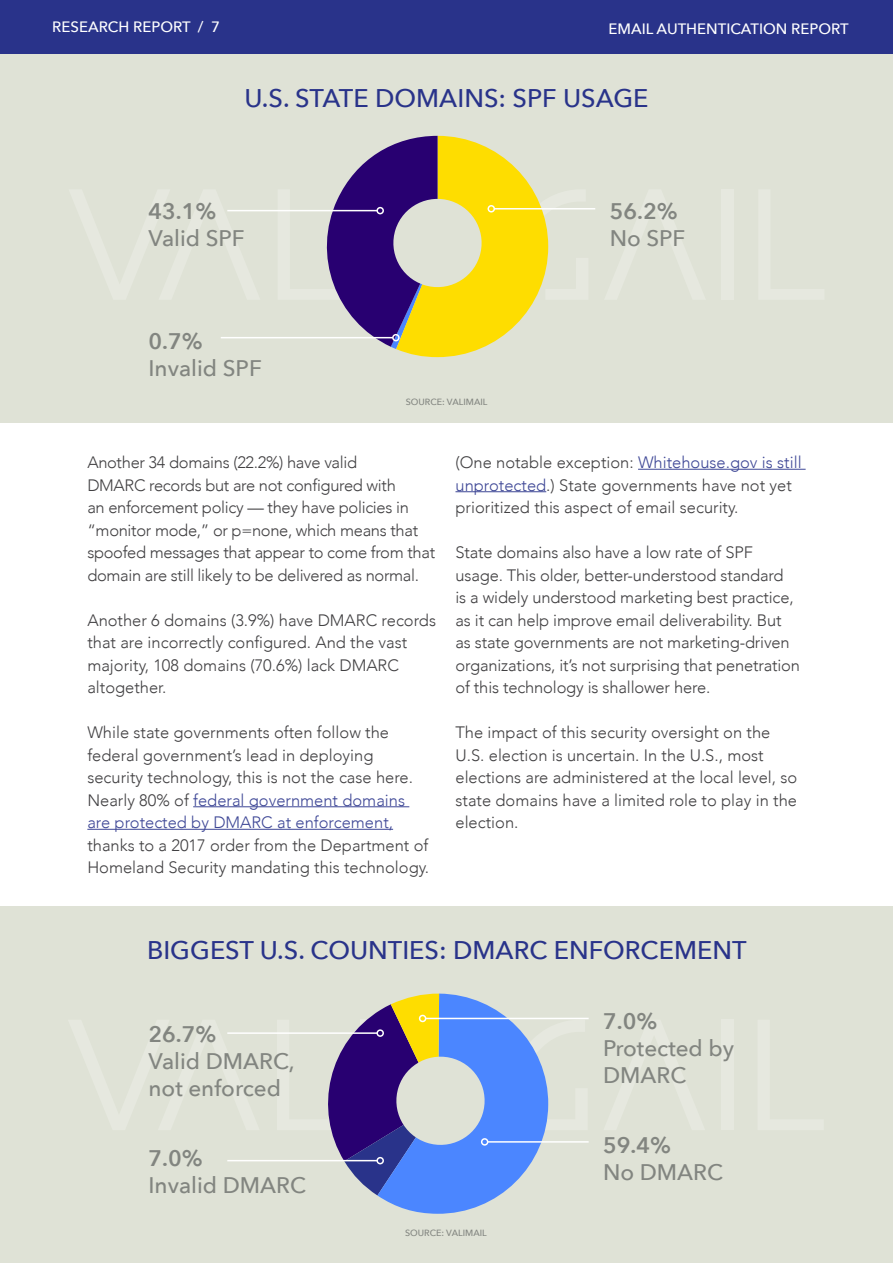
<style>
.page{position:relative;width:893px;height:1263px;background:#fff}
.page>*{position:absolute;margin:0;border:0;box-sizing:border-box;transform-origin:0 0}
.t1{font:500 25.5px "Avenir Next";color:#29338a}
.t2{font:500 22.5px/27px "Avenir Next";color:#828580}
.t3{font:600 22.5px "Avenir Next";color:#828580}
.t4{font:300 16.5px/22.5px "Avenir";color:#414042}
.t5{font:300 16.5px/22.5px "Avenir";letter-spacing:-.02em;color:#414042}
.t6{font:500 15px "Avenir Next";color:#fff}
.t7{font:500 9px "Avenir Next";color:#828580}
.s1{color:#3e4796}
</style>
<div class="page">
<div style="left:0;top:906px;width:893px;height:357px;background:#dfe2d6"></div>
<div style="left:721px;top:1020px;width:12px;height:110px;background:#e6e8df"></div>
<div style="left:0;top:54px;width:893px;height:369px;background:#dfe2d6"></div>
<div style="left:722px;top:189px;width:12px;height:111px;background:#e6e8df"></div>
<hr style="left:193px;top:806px;width:216px;height:1px;background:#3e4796">
<hr style="left:87px;top:829px;width:306px;height:1px;background:#3e4796">
<hr style="left:638px;top:469px;width:168px;height:1px;background:#3e4796">
<hr style="left:455px;top:491px;width:91px;height:1px;background:#3e4796">
<hr style="left:227px;top:210px;width:150px;height:1px;background:#fff">
<hr style="left:221px;top:337px;width:172px;height:1px;background:#fff">
<hr style="left:494px;top:208px;width:101px;height:2px;background:#fff">
<hr style="left:426px;top:1018px;width:163px;height:1px;background:#fff">
<hr style="left:227px;top:1032px;width:150px;height:2px;background:#fff">
<hr style="left:227px;top:1160px;width:150px;height:1px;background:#fff">
<hr style="left:488px;top:1141px;width:101px;height:1px;background:#fff">
<svg style="left:278px;top:136px;width:310px;height:221px"></svg>
<svg style="left:277px;top:993px;width:311px;height:221px"></svg>
<div style="left:0;top:0;width:893px;height:54px;background:#29338a"></div>
<p class="t6" style="left:52px;top:14px;width:169px">RESEARCH REPORT / 7</p>
<p class="t6" style="left:608px;top:16px;width:242px">EMAIL AUTHENTICATION REPORT</p>
<h1 class="t1" style="left:244px;top:76px;width:406px">U.S. STATE DOMAINS: SPF USAGE</h1>
<h2 class="t3" style="left:148px;top:192px;width:69px">43.1%</h2>
<h2 class="t2" style="left:148px;top:224px;width:98px">Valid SPF</h2>
<h2 class="t3" style="left:148px;top:322px;width:56px">0.7%</h2>
<h2 class="t2" style="left:148px;top:354px;width:115px">Invalid SPF</h2>
<p class="t7" style="left:406px;top:395px;width:83px">SOURCE: VALIMAIL</p>
<h2 class="t3" style="left:610px;top:192px;width:69px">56.2%</h2>
<h2 class="t2" style="left:610px;top:224px;width:77px">No SPF</h2>
<p class="t5" style="left:87px;top:451px;width:349px">Another 34 domains (22.2%) have valid<br>DMARC records but are not configured with<br>an enforcement policy — they have policies in “monitor mode,” or p=none, which means that spoofed messages that appear to come from that domain are still likely to be delivered as normal.</p>
<p class="t4" style="left:87px;top:609px;width:350px">Another 6 domains (3.9%) have DMARC records that are incorrectly configured. And the vast majority, 108 domains (70.6%) lack DMARC altogether.</p>
<p class="t4" style="left:87px;top:721px;width:327px">While state governments often follow the federal government’s lead in deploying security technology, this is not the case here.<br>Nearly 80% of <span class="s1">federal government domains are protected by DMARC at enforcement,</span></p>
<p class="t4" style="left:87px;top:834px;width:343px">thanks to a 2017 order from the Department of<br>Homeland Security mandating this technology.</p>
<p class="t4" style="left:455px;top:451px;width:348px">(One notable exception: <span class="s1">Whitehouse.gov is still unprotected</span>.) State governments have not yet prioritized this aspect of email security.</p>
<p class="t4" style="left:455px;top:541px;width:346px">State domains also have a low rate of SPF usage. This older, better-understood standard<br>is a widely understood marketing best practice, as it can help improve email deliverability. But as state governments are not marketing-driven organizations, it’s not surprising that penetration of this technology is shallower here.</p>
<p class="t4" style="left:455px;top:721px;width:343px">The impact of this security oversight on the U.S. election is uncertain. In the U.S., most elections are administered at the local level, so state domains have a limited role to play in the election.</p>
<h1 class="t1" style="left:147px;top:928px;width:601px">BIGGEST U.S. COUNTIES: DMARC ENFORCEMENT</h1>
<h2 class="t3" style="left:148px;top:1015px;width:69px">26.7%</h2>
<h2 class="t2" style="left:148px;top:1047px;width:148px">Valid DMARC, not enforced</h2>
<h2 class="t3" style="left:148px;top:1139px;width:56px">7.0%</h2>
<h2 class="t2" style="left:148px;top:1171px;width:159px">Invalid DMARC</h2>
<p class="t7" style="left:405px;top:1225px;width:83px">SOURCE: VALIMAIL</p>
<h2 class="t3" style="left:603px;top:1001px;width:56px">7.0%</h2>
<h2 class="t2" style="left:603px;top:1033px;width:133px">Protected by<br>DMARC</h2>
<h2 class="t3" style="left:603px;top:1125px;width:69px">59.4%</h2>
<h2 class="t2" style="left:603px;top:1157px;width:121px">No DMARC</h2>
</div>
